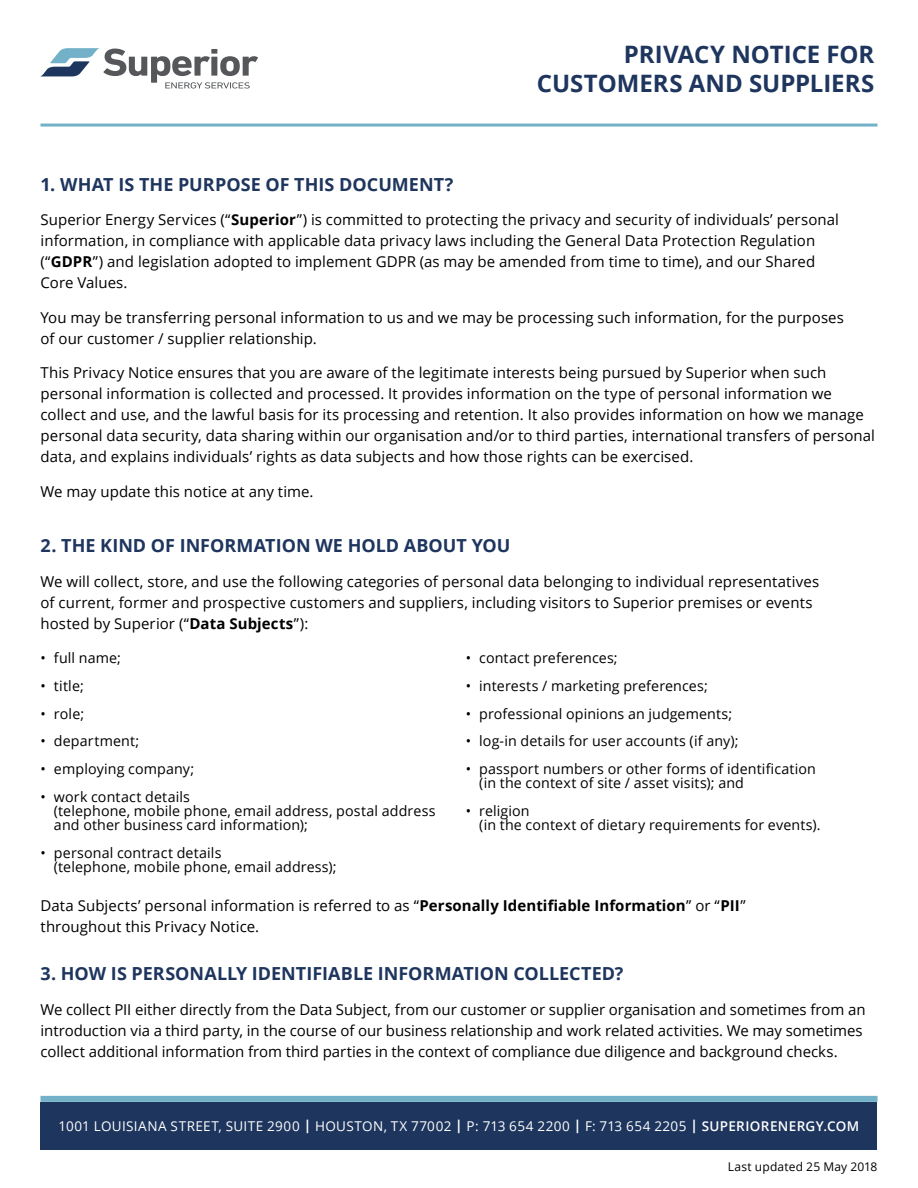
<style>
.page{position:relative;width:918px;height:1188px;background:#fff}
.page>*{position:absolute;margin:0;border:0;box-sizing:border-box;transform-origin:0 0}
.t1{font:700 24px/28.8px "Open Sans";letter-spacing:-.005em;color:#1e355e;text-align:right}
.t2{font:700 18px "Open Sans";color:#1e355e}
.t3{font:15px/21px "Open Sans";letter-spacing:.005em;color:#000}
.t4{font:14.25px/14.2px "Open Sans";letter-spacing:.01em;color:#000}
.t5{font:13.5px "Open Sans";letter-spacing:.03em;color:#fff}
.t6{font:12px "Open Sans";letter-spacing:.015em;color:#000}
.s1{font-weight:700}
.s2{font-weight:600}
</style>
<div class="page">
<div style="left:40px;top:1102px;width:838px;height:47px;background:#1e355e"></div>
<svg style="left:40px;top:48px;width:218px;height:41px"></svg>
<hr style="left:40px;top:124px;width:838px;height:3px;background:#72b1c8">
<div style="left:40px;top:1096px;width:838px;height:6px;background:#72b1c8"></div>
<h1 class="t1" style="left:537px;top:39px;width:339px">PRIVACY NOTICE FOR<br>CUSTOMERS AND SUPPLIERS</h1>
<p class="t2" style="left:40px;top:172px;width:415px">1. WHAT IS THE PURPOSE OF THIS DOCUMENT?</p>
<p class="t3" style="left:40px;top:209px;width:800px">Superior Energy Services (“<span class="s1">Superior</span>”) is committed to protecting the privacy and security of individuals’ personal information, in compliance with applicable data privacy laws including the General Data Protection Regulation (“<span class="s1">GDPR</span>”) and legislation adopted to implement GDPR (as may be amended from time to time), and our Shared Core Values.</p>
<p class="t3" style="left:41px;top:306px;width:805px">You may be transferring personal information to us and we may be processing such information, for the purposes of our customer / supplier relationship.</p>
<p class="t3" style="left:41px;top:362px;width:836px">This Privacy Notice ensures that you are aware of the legitimate interests being pursued by Superior when such personal information is collected and processed. It provides information on the type of personal information we collect and use, and the lawful basis for its processing and retention. It also provides information on how we manage personal data security, data sharing within our organisation and/or to third parties, international transfers of personal data, and explains individuals’ rights as data subjects and how those rights can be exercised.</p>
<p class="t3" style="left:41px;top:480px;width:275px">We may update this notice at any time.</p>
<p class="t2" style="left:40px;top:533px;width:471px">2. THE KIND OF INFORMATION WE HOLD ABOUT YOU</p>
<p class="t3" style="left:40px;top:570px;width:780px">We will collect, store, and use the following categories of personal data belonging to individual representatives of current, former and prospective customers and suppliers, including visitors to Superior premises or events hosted by Superior (“<span class="s1">Data Subjects</span>”):</p>
<p class="t4" style="left:40px;top:651px;width:82px">• full name;</p>
<p class="t4" style="left:40px;top:678px;width:45px">• title;</p>
<p class="t4" style="left:40px;top:706px;width:45px">• role;</p>
<p class="t4" style="left:40px;top:734px;width:100px">• department;</p>
<p class="t4" style="left:40px;top:762px;width:155px">• employing company;</p>
<p class="t4" style="left:54px;top:789px;width:383px;text-indent:-13px">• work contact details<br>(telephone, mobile phone, email address, postal address and other business card information);</p>
<p class="t4" style="left:54px;top:846px;width:284px;text-indent:-13px">• personal contract details<br>(telephone, mobile phone, email address);</p>
<p class="t4" style="left:466px;top:651px;width:153px">• contact preferences;</p>
<p class="t4" style="left:466px;top:678px;width:244px">• interests / marketing preferences;</p>
<p class="t4" style="left:466px;top:706px;width:268px">• professional opinions an judgements;</p>
<p class="t4" style="left:466px;top:734px;width:275px">• log-in details for user accounts (if any);</p>
<p class="t4" style="left:479px;top:762px;width:338px;text-indent:-13px">• passport numbers or other forms of identification (in the context of site / asset visits); and</p>
<p class="t4" style="left:479px;top:804px;width:343px;text-indent:-13px">• religion<br>(in the context of dietary requirements for events).</p>
<p class="t3" style="left:40px;top:895px;width:707px">Data Subjects’ personal information is referred to as “<span class="s1">Personally Identifiable Information</span>” or “<span class="s1">PII</span>” throughout this Privacy Notice.</p>
<p class="t2" style="left:40px;top:961px;width:584px">3. HOW IS PERSONALLY IDENTIFIABLE INFORMATION COLLECTED?</p>
<p class="t3" style="left:40px;top:998px;width:827px">We collect PII either directly from the Data Subject, from our customer or supplier organisation and sometimes from an introduction via a third party, in the course of our business relationship and work related activities. We may sometimes collect additional information from third parties in the context of compliance due diligence and background checks.</p>
<p class="t5" style="left:59px;top:1117px;width:802px">1001 LOUISIANA STREET, SUITE 2900 <span class="s1">|</span> HOUSTON, TX 77002 <span class="s1">|</span> P: 713 654 2200 <span class="s1">|</span> F: 713 654 2205 <span class="s1">|</span> <span class="s2">SUPERIORENERGY.COM</span></p>
<p class="t6" style="left:728px;top:1158px;width:151px">Last updated 25 May 2018</p>
</div>
